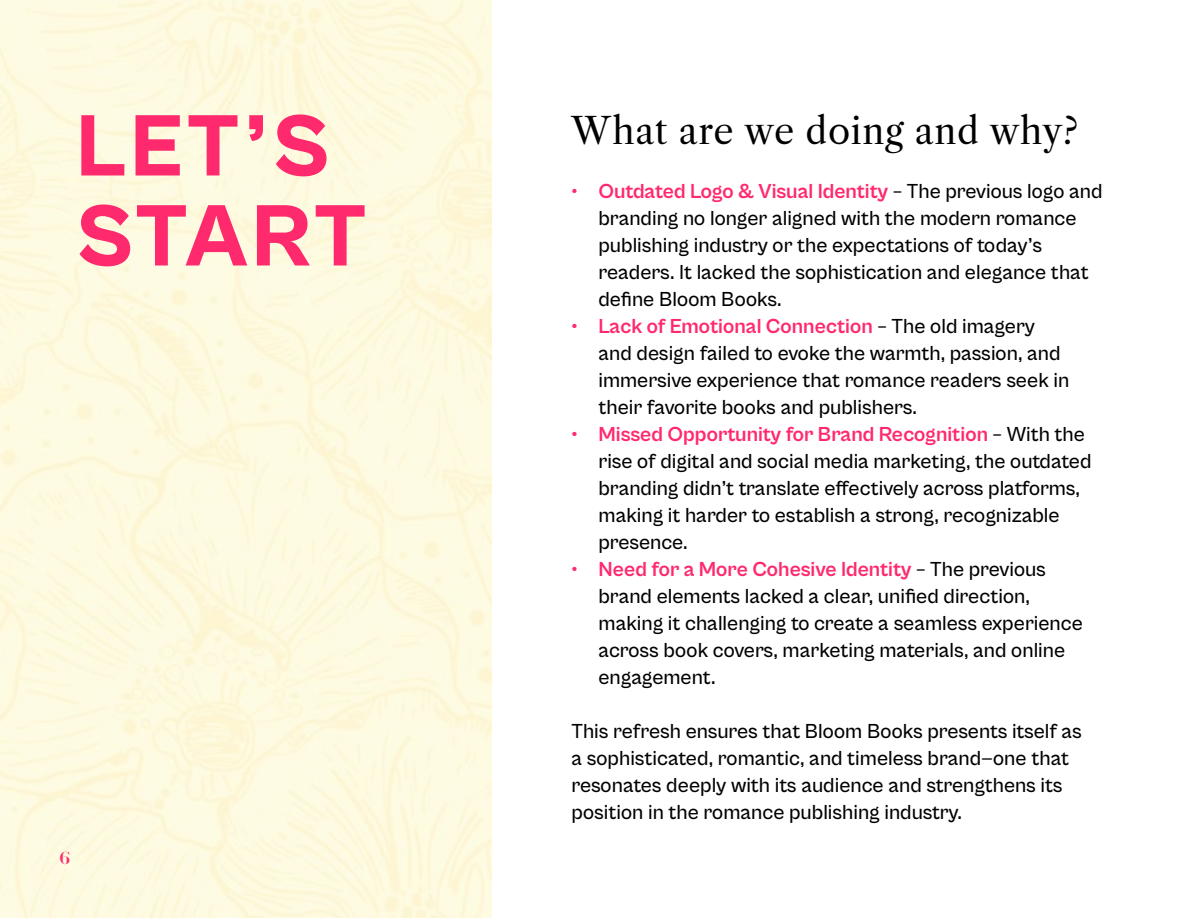
<style>
.page{position:relative;width:1188px;height:918px;background:#fff}
.page>*{position:absolute;margin:0;border:0;box-sizing:border-box;transform-origin:0 0}
.t1{font:800 90px/90px "Cabinet Grotesk";letter-spacing:.045em;color:#ff296d}
.t2{font:36px "Libre Caslon Text";letter-spacing:.02em;color:#000}
.t3{font:500 21px/27px "Cabinet Grotesk";color:#000}
.t4{font:18px "Stardom";color:#ff296d}
.s1{font-weight:700;color:#ff296d}
</style>
<div class="page">
<h1 class="t1" style="left:76px;top:103px;width:291px">LET’S<br>START</h1>
<h2 class="t2" style="left:572px;top:109px;width:508px">What are we doing and why?</h2>
<p class="t3" style="left:599px;top:178px;width:506px;text-indent:-27px"><span class="s1">• Outdated Logo &amp; Visual Identity</span> – The previous logo and branding no longer aligned with the modern romance publishing industry or the expectations of today’s readers. It lacked the sophistication and elegance that define Bloom Books.</p>
<p class="t3" style="left:599px;top:313px;width:472px;text-indent:-27px"><span class="s1">• Lack of Emotional Connection</span> – The old imagery and design failed to evoke the warmth, passion, and immersive experience that romance readers seek in their favorite books and publishers.</p>
<p class="t3" style="left:599px;top:421px;width:495px;text-indent:-27px"><span class="s1">• Missed Opportunity for Brand Recognition</span> – With the rise of digital and social media marketing, the outdated branding didn’t translate effectively across platforms, making it harder to establish a strong, recognizable presence.</p>
<p class="t3" style="left:599px;top:556px;width:486px;text-indent:-27px"><span class="s1">• Need for a More Cohesive Identity</span> – The previous brand elements lacked a clear, unified direction, making it challenging to create a seamless experience across book covers, marketing materials, and online engagement.</p>
<p class="t3" style="left:572px;top:718px;width:512px">This refresh ensures that Bloom Books presents itself as a sophisticated, romantic, and timeless brand—one that resonates deeply with its audience and strengthens its position in the romance publishing industry.</p>
<p class="t4" style="left:60px;top:847px;width:12px">6</p>
</div>
